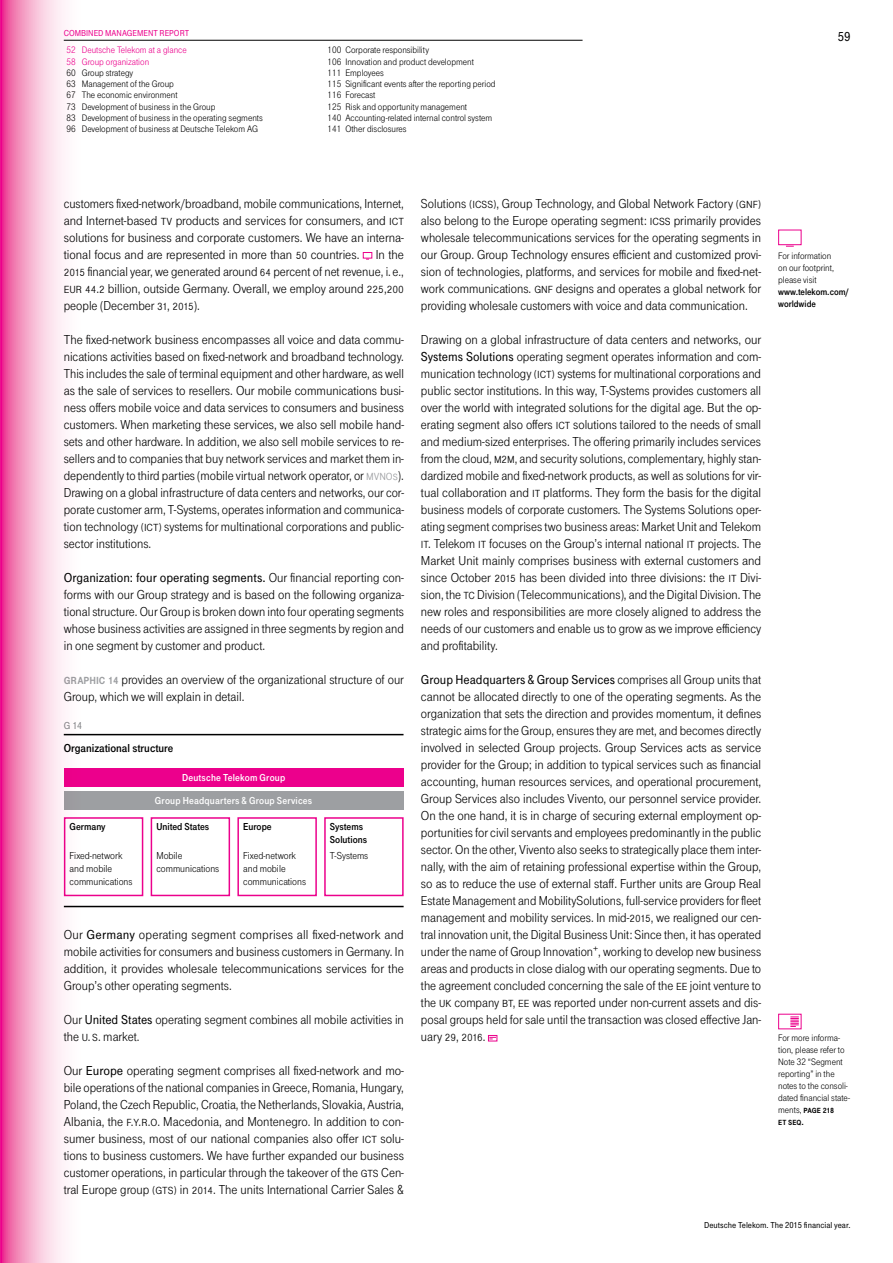
<style>
.page{position:relative;width:893px;height:1263px;background:#fff}
.page>*{position:absolute;margin:0;border:0;box-sizing:border-box;transform-origin:0 0}
.t1{font:13.5px/17px "Tele Grotesk Pro";color:#000;text-align:justify}
.t2{font:600 13.5px "Tele Grotesk Pro";color:#000}
.t3{font:700 12px "Tele Grotesk Pro";color:#000}
.t4{font:10.5px/12.6px "Tele Grotesk Pro";color:#000}
.t5{font:700 10.5px "Tele Grotesk Pro";letter-spacing:.015em;color:#fff}
.t6{font:700 10.5px/12.6px "Tele Grotesk Pro";color:#000}
.t7{font:600 10.5px "Tele Grotesk Pro";color:#808285}
.t8{font:9.75px/11.2px "Tele Grotesk Pro";color:#000}
.t9{font:9.75px/11.2px "Tele Grotesk Pro";color:#ec008c}
.t10{font:700 9.75px/12px "Tele Grotesk Pro";color:#000}
.t11{font:600 9px "Tele Grotesk Pro";color:#000}
.t12{font:600 9px "Tele Grotesk Pro";color:#ec008c}
.s1{color:#9d9fa2}
.s2{font-weight:600}
.s3{font-weight:700;color:#9d9fa2}
.s4{font-weight:700}
</style>
<div class="page">
<svg style="left:363px;top:252px;width:9px;height:8px"></svg>
<div style="left:64px;top:792px;width:339px;height:18px;background:#9d9fa2"></div>
<div style="left:64px;top:768px;width:339px;height:18px;background:#ec008c"></div>
<hr style="left:64px;top:734px;width:339px;height:1px;background:#000">
<div style="left:64px;top:817px;width:79px;height:79px;border:2px solid #ec008c"></div>
<div style="left:151px;top:817px;width:79px;height:79px;border:2px solid #ec008c"></div>
<div style="left:237px;top:817px;width:80px;height:79px;border:2px solid #ec008c"></div>
<div style="left:324px;top:817px;width:80px;height:79px;border:2px solid #ec008c"></div>
<hr style="left:64px;top:906px;width:340px;height:1px;background:#000">
<div style="left:488px;top:1035px;width:9px;height:6px;border:1px solid #ec008c"></div>
<svg style="left:778px;top:229px;width:24px;height:18px"></svg>
<svg style="left:790px;top:1016px;width:9px;height:11px"></svg>
<svg style="left:0;top:0;width:87px;height:1263px"></svg>
<hr style="left:64px;top:40px;width:519px;height:1px;background:#000">
<p class="t12" style="left:64px;top:28px;width:127px">COMBINED MANAGEMENT REPORT</p>
<p class="t9" style="left:67px;top:45px;width:122px">52 Deutsche Telekom at a glance<br>58 Group organization</p>
<p class="t8" style="left:67px;top:67px;width:198px">60 Group strategy<br>63 Management of the Group<br>67 The economic environment<br>73 Development of business in the Group<br>83 Development of business in the operating segments 96 Development of business at Deutsche Telekom AG</p>
<p class="t8" style="left:327px;top:45px;width:170px">100 Corporate responsibility<br>106 Innovation and product development<br>111 Employees<br>115 Significant events after the reporting period<br>116 Forecast<br>125 Risk and opportunity management<br>140 Accounting-related internal control system<br>141 Other disclosures</p>
<p class="t2" style="left:838px;top:29px;width:14px">59</p>
<p class="t1" style="left:64px;top:195px;width:342px">customers fixed-network/broadband, mobile communications, Internet, and Internet-based TV products and services for consumers, and ICT solutions for business and corporate customers. We have an interna&shy;tional focus and are represented in more than 50 countries. In the 2015 financial year, we generated around 64 percent of net revenue, i. e., EUR 44.2 billion, outside Germany. Overall, we employ around 225,200 people (December 31, 2015).</p>
<p class="t1" style="left:64px;top:331px;width:342px">The fixed-network business encompasses all voice and data commu&shy;nications activities based on fixed-network and broadband technology.<br>This includes the sale of terminal equipment and other hardware, as well as the sale of services to resellers. Our mobile communications busi&shy;ness offers mobile voice and data services to consumers and business customers. When marketing these services, we also sell mobile hand&shy;sets and other hardware. In addition, we also sell mobile services to re&shy;sellers and to companies that buy network services and market them in&shy;dependently to third parties (mobile virtual network operator, or <span class="s1">MVNOs</span>).<br>Drawing on a global infrastructure of data centers and networks, our cor&shy;porate customer arm, T-Systems, operates information and communica&shy;tion technology (ict) systems for multinational corporations and public-- sector institutions.</p>
<p class="t1" style="left:64px;top:569px;width:342px"><span class="s2">Organization: four operating segments.</span> Our financial reporting con&shy;forms with our Group strategy and is based on the following organiza&shy;tional structure. Our Group is broken down into four operating segments whose business activities are assigned in three segments by region and in one segment by customer and product.</p>
<p class="t1" style="left:64px;top:671px;width:342px"><span class="s3">Graphic 14</span> provides an overview of the organizational structure of our<br>Group, which we will explain in detail.</p>
<p class="t7" style="left:64px;top:719px;width:20px">G 14</p>
<p class="t3" style="left:64px;top:741px;width:111px">Organizational structure</p>
<p class="t5" style="left:182px;top:771px;width:105px">Deutsche Telekom Group</p>
<p class="t6" style="left:70px;top:820px;width:37px">Germany</p>
<p class="t4" style="left:70px;top:850px;width:64px">Fixed-network and mobile communications</p>
<p class="t5" style="left:155px;top:795px;width:159px">Group Headquarters &amp; Group Services</p>
<p class="t6" style="left:156px;top:820px;width:54px">United States</p>
<p class="t4" style="left:156px;top:850px;width:64px">Mobile communications</p>
<p class="t6" style="left:243px;top:820px;width:30px">Europe</p>
<p class="t4" style="left:243px;top:850px;width:64px">Fixed-network and mobile communications</p>
<p class="t6" style="left:330px;top:820px;width:39px">Systems<br>Solutions</p>
<p class="t4" style="left:330px;top:850px;width:40px">T-Systems</p>
<p class="t1" style="left:64px;top:926px;width:342px">Our <span class="s2">Germany</span> operating segment comprises all fixed-network and mobile activities for consumers and business customers in Germany. In addition, it provides wholesale telecommunications services for the Group’s other operating segments.</p>
<p class="t1" style="left:64px;top:1011px;width:342px">Our <span class="s2">United States</span> operating segment combines all mobile activities in the U. S. market.</p>
<p class="t1" style="left:64px;top:1063px;width:342px">Our <span class="s2">Europe</span> operating segment comprises all fixed-network and mo&shy;bile operations of the national companies in Greece, Romania, Hungary, Poland, the Czech Republic, Croatia, the Netherlands, Slovakia, Austria, Albania, the f.y.r.o. Macedonia, and Montenegro. In addition to con&shy;sumer business, most of our national companies also offer ICT solu&shy;tions to business customers. We have further expanded our business customer operations, in particular through the takeover of the GTS Cen&shy;tral Europe group (gts ) in 2014. The units International Carrier Sales &amp;</p>
<p class="t1" style="left:421px;top:195px;width:342px">Solutions (icss), Group Technology, and Global Network Factory (gnf) also belong to the Europe operating segment: ICSS primarily provides wholesale telecommunications services for the operating segments in our Group. Group Technology ensures efficient and customized provi&shy;sion of technologies, platforms, and services for mobile and fixed-net&shy;work communications. GNF designs and operates a global network for providing wholesale customers with voice and data communication.</p>
<p class="t1" style="left:421px;top:331px;width:342px">Drawing on a global infrastructure of data centers and networks, our <span class="s2">Systems Solutions</span> operating segment operates information and com&shy;munication technology (ict) systems for multinational corporations and public sector institutions. In this way, T-Systems provides customers all over the world with integrated solutions for the digital age. But the op&shy;erating segment also offers ICT solutions tailored to the needs of small and medium-sized enterprises. The offering primarily includes services from the cloud, M2M, and security solutions, complementary, highly stan&shy;dardized mobile and fixed-network products, as well as solutions for vir&shy;tual collaboration and IT platforms. They form the basis for the digital business models of corporate customers. The Systems Solutions oper&shy;ating segment comprises two business areas: Market Unit and Telekom IT. Telekom IT focuses on the Group’s internal national IT projects. The Market Unit mainly comprises business with external customers and since October 2015 has been divided into three divisions: the IT Divi&shy;sion, the TC Division (Telecommunications), and the Digital Division. The new roles and responsibilities are more closely aligned to address the needs of our customers and enable us to grow as we improve efficiency and profitability.</p>
<p class="t1" style="left:421px;top:671px;width:342px"><span class="s2">Group Headquarters &amp; Group Services</span> comprises all Group units that cannot be allocated directly to one of the operating segments. As the organization that sets the direction and provides momentum, it defines strategic aims for the Group, ensures they are met, and becomes directly involved in selected Group projects. Group Services acts as service provider for the Group; in addition to typical services such as financial accounting, human resources services, and operational procurement, Group Services also includes Vivento, our personnel service provider.<br>On the one hand, it is in charge of securing external employment op&shy;portunities for civil servants and employees predominantly in the public sector. On the other, Vivento also seeks to strategically place them inter&shy;nally, with the aim of retaining professional expertise within the Group, so as to reduce the use of external staff. Further units are Group Real Estate Management and MobilitySolutions, full-service providers for fleet management and mobility services. In mid-2015, we realigned our cen&shy;tral innovation unit, the Digital Business Unit: Since then, it has operated under the name of Group Innovation<sup>+</sup>, working to develop new business areas and products in close dialog with our operating segments. Due to the agreement concluded concerning the sale of the EE joint venture to the UK company BT, EE was reported under non-current assets and dis&shy;posal groups held for sale until the transaction was closed effective Jan&shy;uary 29, 2016.</p>
<p class="t8" style="left:778px;top:249px;width:57px;line-height:12px">For information on our footprint, please visit</p>
<p class="t10" style="left:778px;top:285px;width:72px">www.telekom.com/ worldwide</p>
<p class="t8" style="left:778px;top:1032px;width:74px;line-height:12px">For more informa&shy;tion, please refer to<br>Note 32 “Segment reporting” in the notes to the consoli&shy;dated financial state&shy;ments, <span class="s4">page 218<br>et seq.</span></p>
<p class="t11" style="left:704px;top:1220px;width:148px">Deutsche Telekom. The 2015 financial year.</p>
</div>
